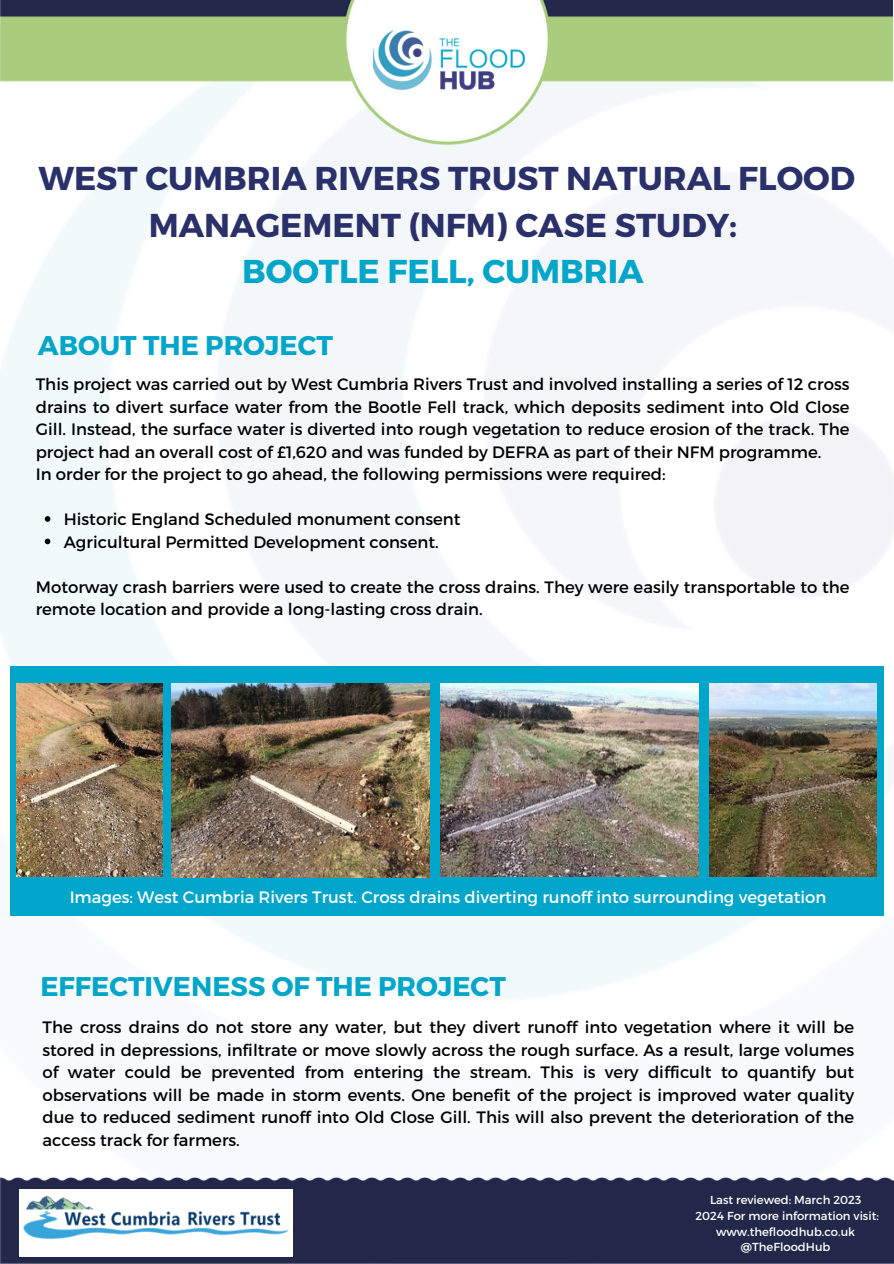
<style>
.page{position:relative;width:894px;height:1264px;background:#fff}
.page>*{position:absolute;margin:0;border:0;box-sizing:border-box;transform-origin:0 0}
.t1{font:700 33px/46.2px "Montserrat";color:#2a3069;text-align:center}
.t2{font:700 27px "Montserrat";color:#00a6c9}
.t3{font:16.5px/22.5px "Montserrat";color:#000}
.t4{font:16.5px "Montserrat";color:#fff}
.t5{font:11.55px/15.8px "Montserrat";color:#fff;text-align:center}
.s1{color:#00a6c9}
</style>
<div class="page">
<img style="left:0;top:0;width:893px;height:999px">
<div style="left:0;top:1177px;width:893px;height:86px;background:#23284b"></div>
<div style="left:10px;top:666px;width:873px;height:249px;background:#00a6c9"></div>
<img style="left:17px;top:683px;width:145px;height:194px">
<svg style="left:45px;top:516px;width:5px;height:6px"></svg>
<svg style="left:45px;top:538px;width:5px;height:6px"></svg>
<img style="left:171px;top:683px;width:258px;height:194px">
<img style="left:440px;top:683px;width:258px;height:193px">
<img style="left:709px;top:683px;width:167px;height:193px">
<div style="left:19px;top:1189px;width:274px;height:67px;background:#fff"></div>
<img style="left:23px;top:1195px;width:266px;height:45px">
<img style="left:0;top:0;width:892px;height:144px">
<img style="left:373px;top:31px;width:151px;height:58px">
<h3 class="t1" style="left:38px;top:154px;width:818px">WEST CUMBRIA RIVERS TRUST NATURAL FLOOD<br>MANAGEMENT (NFM) CASE STUDY:<br><span class="s1">BOOTLE FELL, CUMBRIA</span></h3>
<p class="t2" style="left:38px;top:327px;width:296px">ABOUT THE PROJECT</p>
<p class="t3" style="left:36px;top:372px;width:815px">This project was carried out by West Cumbria Rivers Trust and involved installing a series of 12 cross drains to divert surface water from the Bootle Fell track, which deposits sediment into Old Close Gill. Instead, the surface water is diverted into rough vegetation to reduce erosion of the track. The project had an overall cost of £1,620 and was funded by DEFRA as part of their NFM programme.<br>In order for the project to go ahead, the following permissions were required:</p>
<p class="t3" style="left:64px;top:507px;width:398px">Historic England Scheduled monument consent</p>
<h1 class="t3" style="left:64px;top:529px;width:376px">Agricultural Permitted Development consent.</h1>
<h2 class="t3" style="left:36px;top:574px;width:815px">Motorway crash barriers were used to create the cross drains. They were easily transportable to the remote location and provide a long-lasting cross drain.</h2>
<p class="t4" style="left:70px;top:886px;width:758px">Images: West Cumbria Rivers Trust. Cross drains diverting runoff into surrounding vegetation</p>
<p class="t2" style="left:40px;top:969px;width:467px">EFFECTIVENESS OF THE PROJECT</p>
<h3 class="t3" style="left:42px;top:1015px;width:813px;text-align:justify">The cross drains do not store any water, but they divert runoff into vegetation where it will be stored in depressions, infiltrate or move slowly across the rough surface. As a result, large volumes of water could be prevented from entering the stream. This is very difficult to quantify but observations will be made in storm events. One benefit of the project is improved water quality due to reduced sediment runoff into Old Close Gill. This will also prevent the deterioration of the access track for farmers.</h3>
<p class="t5" style="left:701px;top:1188px;width:136px">Last reviewed: Oct 2018</p>
<p class="t5" style="left:709px;top:1191px;width:153px">Last reviewed: March 2023</p>
<p class="t5" style="left:695px;top:1207px;width:185px">2024 For more information visit: www.thefloodhub.co.uk @TheFloodHub</p>
</div>
